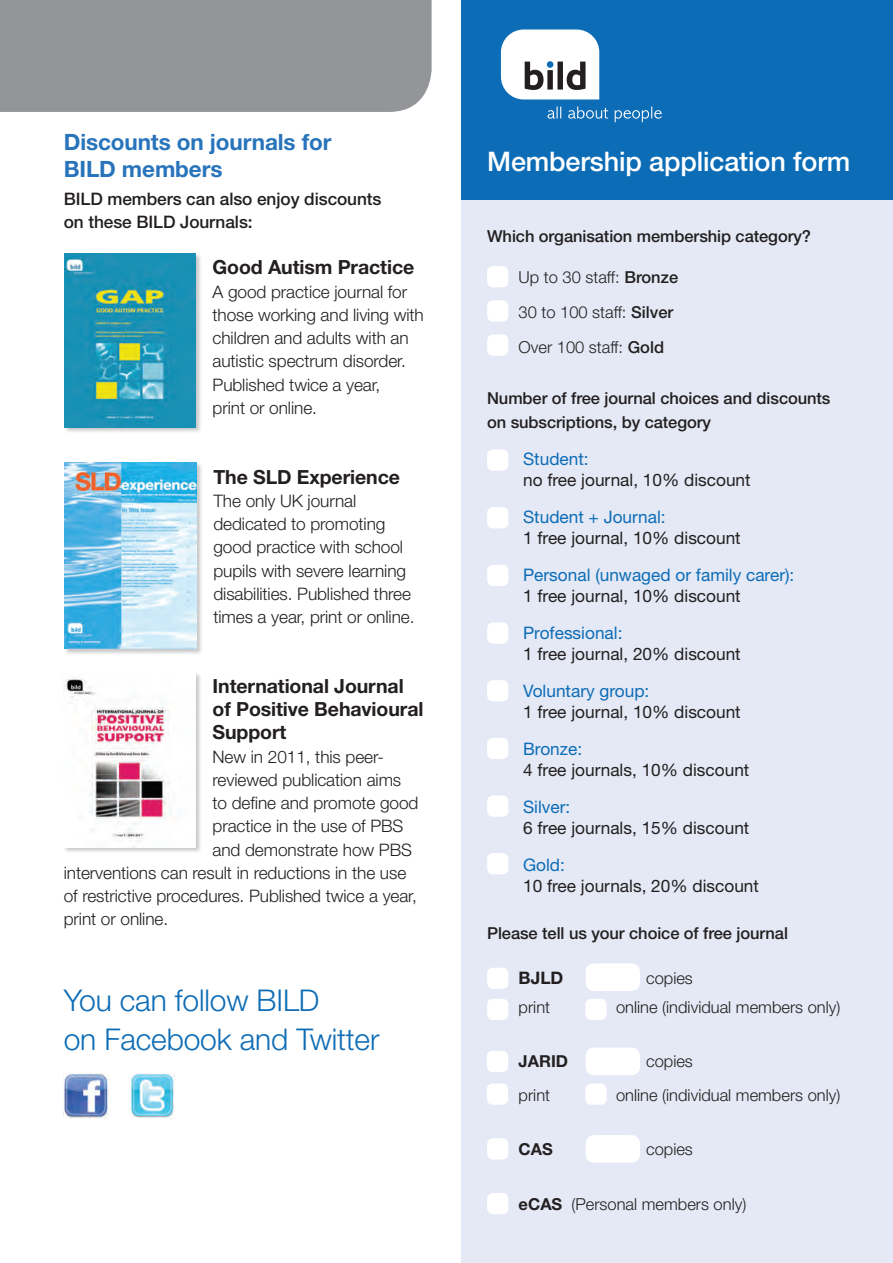
<style>
.page{position:relative;width:893px;height:1263px;background:#fff}
.page>*{position:absolute;margin:0;border:0;box-sizing:border-box;transform-origin:0 0}
.t1{font:300 30px/39px "Helvetica Neue LT Std";letter-spacing:-.005em;color:#0d6cb6}
.t2{font:500 27px "Helvetica Neue LT";letter-spacing:-.005em;color:#fff}
.t3{font:700 22.5px/27px "Helvetica Neue LT Std";letter-spacing:-.005em;color:#2874bb}
.t4{font:700 19.5px/23.2px "Helvetica Neue LT Std";letter-spacing:-.005em;color:#231f20}
.t5{font:300 17.25px/23.2px "Helvetica Neue LT Std";letter-spacing:-.005em;color:#231f20}
.t6{font:17.25px "Helvetica Neue LT Std";color:#231f20}
.t7{font:17.25px "Helvetica Neue LT Std";color:#0d6cb6}
.t8{font:500 17.25px/23.2px "Helvetica Neue LT";letter-spacing:-.005em;color:#231f20}
.t9{font:700 17.25px "Helvetica Neue LT Std";color:#231f20}
.t10{font:300 16.5px/35px "Helvetica Neue LT Std";color:#231f20}
.t11{font:500 16.5px/24px "Helvetica Neue LT";letter-spacing:-.005em;color:#231f20}
.t12{font:700 16.5px "Helvetica Neue LT Std";color:#231f20}
.s1{font-family:"Helvetica Neue LT";font-weight:500}
.s2{font-weight:700}
</style>
<div class="page">
<div style="left:461px;top:0;width:432px;height:1263px;background:#e4e9f5"></div>
<div style="left:63px;top:673px;width:139px;height:181px;background:#231f20;opacity:.25"></div>
<img style="left:64px;top:673px;width:131px;height:174px">
<div style="left:64px;top:462px;width:139px;height:193px;background:#231f20;opacity:.25"></div>
<img style="left:64px;top:463px;width:132px;height:186px">
<div style="left:64px;top:253px;width:138px;height:180px;background:#231f20;opacity:.25"></div>
<img style="left:64px;top:253px;width:132px;height:174px">
<div style="left:0;top:0;width:432px;height:112px;background:#939598"></div>
<img style="left:64px;top:1074px;width:44px;height:44px">
<img style="left:130px;top:1074px;width:44px;height:44px">
<div style="left:461px;top:0;width:432px;height:200px;background:#0d6cb6"></div>
<svg style="left:547px;top:107px;width:115px;height:15px"></svg>
<svg style="left:501px;top:30px;width:98px;height:69px;background:#d6dade"></svg>
<div style="left:487px;top:266px;width:21px;height:21px;background:#fff;border-radius:6px"></div>
<div style="left:487px;top:334px;width:21px;height:22px;background:#fff;border-radius:6px"></div>
<div style="left:487px;top:300px;width:21px;height:22px;background:#fff;border-radius:6px"></div>
<div style="left:487px;top:449px;width:21px;height:22px;background:#fff;border-radius:6px"></div>
<div style="left:487px;top:565px;width:21px;height:21px;background:#fff;border-radius:6px"></div>
<div style="left:487px;top:507px;width:21px;height:21px;background:#fff;border-radius:6px"></div>
<div style="left:487px;top:622px;width:21px;height:22px;background:#fff;border-radius:6px"></div>
<div style="left:487px;top:680px;width:21px;height:21px;background:#fff;border-radius:6px"></div>
<div style="left:487px;top:999px;width:21px;height:21px;background:#fff;border-radius:6px"></div>
<div style="left:487px;top:1083px;width:21px;height:22px;background:#fff;border-radius:6px"></div>
<div style="left:487px;top:1138px;width:21px;height:21px;background:#fff;border-radius:6px"></div>
<div style="left:585px;top:999px;width:22px;height:21px;background:#fff;border-radius:6px"></div>
<div style="left:585px;top:1083px;width:22px;height:22px;background:#fff;border-radius:6px"></div>
<div style="left:586px;top:963px;width:54px;height:28px;background:#fff;border-radius:9px"></div>
<div style="left:586px;top:1047px;width:54px;height:28px;background:#fff;border-radius:9px"></div>
<div style="left:586px;top:1135px;width:54px;height:28px;background:#fff;border-radius:9px"></div>
<div style="left:487px;top:1193px;width:21px;height:21px;background:#fff;border-radius:6px"></div>
<div style="left:487px;top:968px;width:21px;height:21px;background:#fff;border-radius:6px"></div>
<div style="left:487px;top:1051px;width:21px;height:21px;background:#fff;border-radius:6px"></div>
<div style="left:487px;top:738px;width:21px;height:21px;background:#fff;border-radius:6px"></div>
<div style="left:487px;top:795px;width:21px;height:22px;background:#fff;border-radius:6px"></div>
<div style="left:487px;top:853px;width:21px;height:21px;background:#fff;border-radius:6px"></div>
<p class="t3" style="left:64px;top:128px;width:269px">Discounts on journals for<br>BILD members</p>
<p class="t8" style="left:64px;top:187px;width:319px">BILD members can also enjoy discounts on these BILD Journals:</p>
<p class="t4" style="left:213px;top:255px;width:203px">Good Autism Practice</p>
<p class="t5" style="left:213px;top:279px;width:213px">A good practice journal for those working and living with children and adults with an autistic spectrum disorder.<br>Published twice a year,<br>print or online.</p>
<p class="t4" style="left:213px;top:464px;width:188px">The SLD Experience</p>
<p class="t5" style="left:213px;top:489px;width:203px">The only UK journal dedicated to promoting good practice with school pupils with severe learning disabilities. Published three times a year, print or online.</p>
<p class="t4" style="left:213px;top:674px;width:212px">International Journal of Positive Behavioural<br>Support</p>
<p class="t5" style="left:213px;top:744px;width:173px">New in 2011, this peer-</p>
<p class="t5" style="left:213px;top:768px;width:190px">reviewed publication aims</p>
<p class="t5" style="left:213px;top:791px;width:207px">to define and promote good</p>
<p class="t5" style="left:213px;top:814px;width:192px">practice in the use of PBS</p>
<p class="t5" style="left:213px;top:837px;width:201px">and demonstrate how PBS</p>
<p class="t5" style="left:64px;top:861px;width:344px">interventions can result in reductions in the use</p>
<p class="t5" style="left:64px;top:884px;width:355px">of restrictive procedures. Published twice a year,</p>
<p class="t5" style="left:64px;top:907px;width:106px">print or online.</p>
<p class="t1" style="left:64px;top:980px;width:317px">You can follow BILD<br>on Facebook and Twitter</p>
<p class="t2" style="left:487px;top:145px;width:365px">Membership application form</p>
<p class="t11" style="left:487px;top:224px;width:325px">Which organisation membership category?</p>
<p class="t10" style="left:519px;top:259px;width:161px">Up to 30 staff: <span class="s1">Bronze<br></span>30 to 100 staff: <span class="s1">Silver<br></span>Over 100 staff: <span class="s1">Gold</span></p>
<p class="t11" style="left:487px;top:386px;width:345px">Number of free journal choices and discounts on subscriptions, by category</p>
<p class="t7" style="left:523px;top:449px;width:67px">Student:</p>
<p class="t6" style="left:523px;top:470px;width:229px">no free journal, 10% discount</p>
<p class="t7" style="left:523px;top:506px;width:144px">Student + Journal:</p>
<p class="t6" style="left:523px;top:527px;width:219px">1 free journal, 10% discount</p>
<p class="t7" style="left:523px;top:564px;width:273px">Personal (unwaged or family carer):</p>
<p class="t6" style="left:523px;top:585px;width:219px">1 free journal, 10% discount</p>
<p class="t7" style="left:523px;top:622px;width:101px">Professional:</p>
<p class="t6" style="left:523px;top:643px;width:219px">1 free journal, 20% discount</p>
<p class="t7" style="left:523px;top:680px;width:128px">Voluntary group:</p>
<p class="t6" style="left:523px;top:701px;width:219px">1 free journal, 10% discount</p>
<p class="t7" style="left:523px;top:738px;width:61px">Bronze:</p>
<p class="t6" style="left:523px;top:759px;width:228px">4 free journals, 10% discount</p>
<p class="t7" style="left:523px;top:796px;width:49px">Silver:</p>
<p class="t6" style="left:523px;top:817px;width:228px">6 free journals, 15% discount</p>
<p class="t7" style="left:523px;top:854px;width:43px">Gold:</p>
<p class="t6" style="left:523px;top:875px;width:237px">10 free journals, 20% discount</p>
<p class="t11" style="left:487px;top:921px;width:302px">Please tell us your choice of free journal</p>
<p class="t9" style="left:519px;top:967px;width:46px">BJLD</p>
<p class="t10" style="left:646px;top:960px;width:48px">copies</p>
<p class="t10" style="left:519px;top:989px;width:33px">print</p>
<p class="t10" style="left:616px;top:989px;width:226px">online (individual members only)</p>
<p class="t12" style="left:519px;top:1051px;width:51px">JARID</p>
<p class="t10" style="left:646px;top:1043px;width:48px">copies</p>
<p class="t10" style="left:519px;top:1077px;width:33px">print</p>
<p class="t10" style="left:616px;top:1077px;width:226px">online (individual members only)</p>
<p class="t12" style="left:519px;top:1138px;width:36px">CAS</p>
<p class="t10" style="left:646px;top:1131px;width:48px">copies</p>
<p class="t10" style="left:519px;top:1186px;width:229px"><span class="s2">eCAS</span> (Personal members only)</p>
</div>
